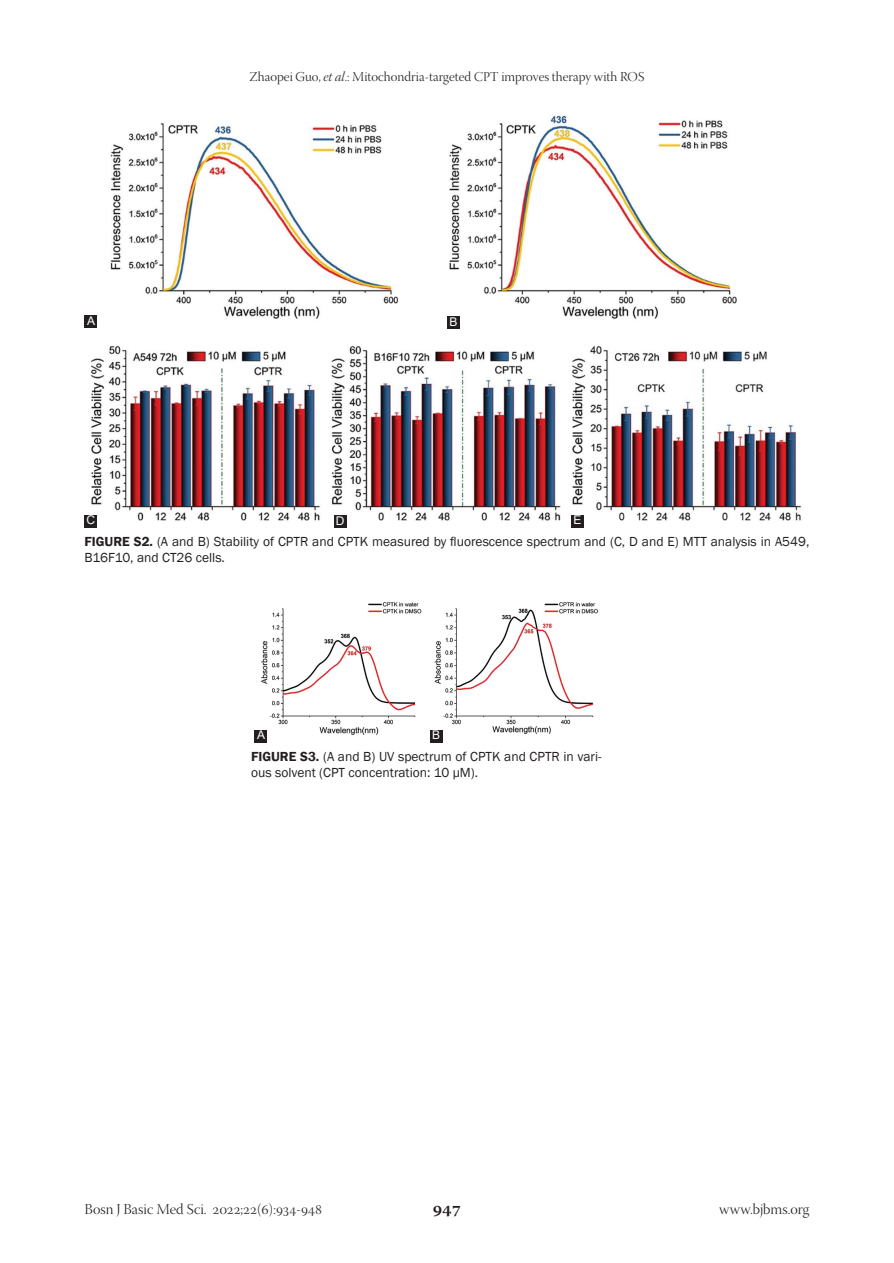
<style>
.page{position:relative;width:894px;height:1263px;background:#fff}
.page>*{position:absolute;margin:0;border:0;box-sizing:border-box;transform-origin:0 0}
.t1{font:600 18px "Warnock Pro";color:#231f20}
.t2{font:15px "Warnock Pro Light Disp";color:#231f20}
.FGC{font:13.5px/16.2px "Franklin Gothic";color:#231f20}
.t3{font:13.5px "Warnock Pro Light Disp";color:#231f20}
.LABEL{font:12px "Arial";color:#fff}
.s1{font-family:"Warnock Pro Light It Disp"}
.s2{font-weight:600}
</style>
<div class="page">
<img style="left:90px;top:115px;width:712px;height:412px">
<div style="left:84px;top:315px;width:13px;height:13px;background:#231f20"></div>
<div style="left:447px;top:316px;width:12px;height:13px;background:#231f20"></div>
<div style="left:84px;top:514px;width:13px;height:13px;background:#231f20"></div>
<div style="left:334px;top:515px;width:12px;height:13px;background:#231f20"></div>
<div style="left:571px;top:514px;width:12px;height:13px;background:#231f20"></div>
<img style="left:261px;top:602px;width:338px;height:140px">
<div style="left:254px;top:729px;width:13px;height:13px;background:#231f20"></div>
<div style="left:429px;top:729px;width:13px;height:13px;background:#231f20"></div>
<p class="t3" style="left:249px;top:70px;width:396px">Zhaopei Guo, <span class="s1">et al</span>.: Mitochondria-targeted CPT improves therapy with ROS</p>
<p class="LABEL" style="left:87px;top:312px;width:10px">A</p>
<p class="LABEL" style="left:449px;top:313px;width:10px">B</p>
<p class="LABEL" style="left:86px;top:512px;width:10px">C</p>
<p class="LABEL" style="left:336px;top:512px;width:10px">D</p>
<p class="LABEL" style="left:573px;top:512px;width:10px">E</p>
<p class="FGC" style="left:84px;top:533px;width:726px"><span class="s2">FIGURE S2.</span> (A and B) Stability of CPTR and CPTK measured by fluorescence spectrum and (C, D and E) MTT analysis in A549,<br>B16F10, and CT26 cells.</p>
<p class="LABEL" style="left:257px;top:727px;width:10px">A</p>
<p class="LABEL" style="left:432px;top:727px;width:10px">B</p>
<p class="FGC" style="left:251px;top:748px;width:352px"><span class="s2">FIGURE S3.</span> (A and B) UV spectrum of CPTK and CPTR in vari&shy;ous solvent (CPT concentration: 10 µM).</p>
<p class="t2" style="left:84px;top:1201px;width:239px">Bosn J Basic Med Sci. 2022;22(6):934-948</p>
<h1 class="t1" style="left:432px;top:1197px;width:30px">947</h1>
<p class="t2" style="left:719px;top:1201px;width:92px">www.bjbms.org</p>
</div>
